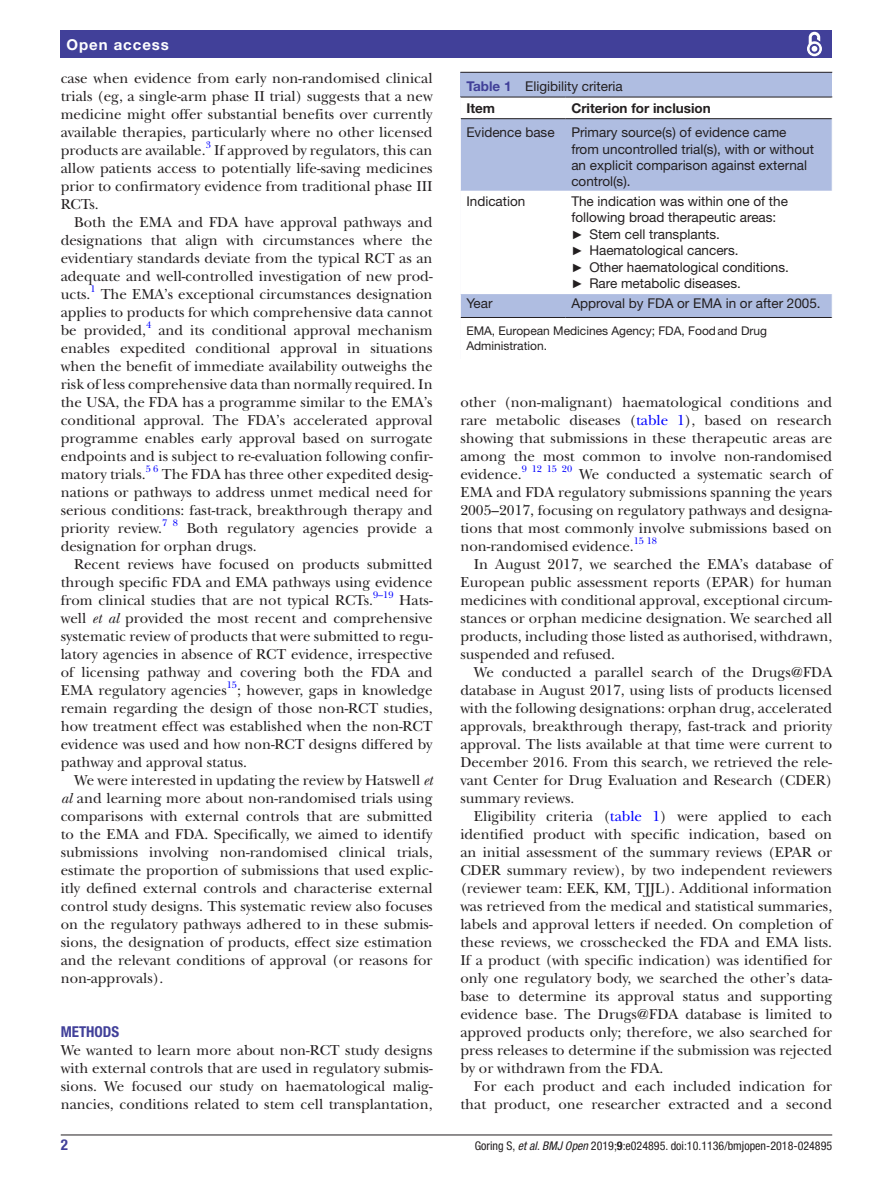
<style>
.page{position:relative;width:893px;height:1191px;background:#fff}
.page>*{position:absolute;margin:0;border:0;box-sizing:border-box;transform-origin:0 0}
.t1{font:15px/18px "New Baskerville";color:#231f20;text-align:justify}
.t2{font:700 15px "Helvetica Neue LT Std";letter-spacing:.065em;color:#fff}
.t3{font:700 condensed 15px "Helvetica Neue LT Std";color:#414099}
.t4{font:13.5px/16.5px "Helvetica Neue LT Std";color:#231f20}
.t5{font:700 13.5px "Helvetica Neue LT Std";color:#231f20}
.t6{font:condensed 12px "Helvetica Neue LT Std";color:#231f20}
.t7{font:12px/15px "Helvetica Neue LT Std";color:#231f20}
.t8{font:9.9px "New Baskerville";color:#00f}
.s1{font-style:italic}
.s2{font-weight:700;color:#414099}
.s3{font-weight:700}
.s4{font-family:"Arial";font-size:12px}
.s5{color:#00f}
</style>
<div class="page">
<hr style="left:61px;top:1134px;width:771px;height:1px;background:#231f20">
<div style="left:61px;top:31px;width:771px;height:27px;background:#414099"></div>
<svg style="left:807px;top:31px;width:15px;height:26px"></svg>
<div style="left:460px;top:73px;width:372px;height:286px;background:#afbde1"></div>
<hr style="left:460px;top:72px;width:372px;height:1px;background:#231f20">
<div style="left:461px;top:98px;width:371px;height:261px;background:#fff"></div>
<svg style="left:461px;top:119px;width:371px;height:198px;fill:#fff"></svg>
<hr style="left:460px;top:97px;width:105px;height:1px;background:#231f20">
<hr style="left:460px;top:118px;width:105px;height:1px;background:#231f20">
<hr style="left:565px;top:97px;width:267px;height:1px;background:#231f20">
<hr style="left:565px;top:118px;width:267px;height:1px;background:#231f20">
<hr style="left:565px;top:317px;width:267px;height:1px;background:#231f20">
<hr style="left:460px;top:317px;width:105px;height:1px;background:#231f20">
<svg style="left:460px;top:97px;width:1px;height:22px"></svg>
<hr style="left:460px;top:119px;width:1px;height:71px;background:#fff">
<hr style="left:460px;top:190px;width:1px;height:104px;background:#fff">
<svg style="left:460px;top:294px;width:1px;height:23px"></svg>
<hr style="left:460px;top:317px;width:1px;height:42px;background:#fff">
<hr style="left:466px;top:349px;width:366px;height:2px;background:#fff">
<p class="t2" style="left:66px;top:35px;width:104px">Open access</p>
<p class="t1" style="left:61px;top:69px;width:373px">case when evidence from early non-randomised clinical trials (eg, a single-arm phase II trial) suggests that a new medicine might offer substantial benefits over currently available therapies, particularly where no other licensed products are available.</p>
<p class="t8" style="left:206px;top:139px;width:7px">3</p>
<p class="t1" style="left:61px;top:141px;width:373px;text-indent:153px">If approved by regulators, this can allow patients access to potentially life-saving medicines prior to confirmatory evidence from traditional phase III RCTs.</p>
<p class="t1" style="left:61px;top:213px;width:373px;text-indent:14px">Both the EMA and FDA have approval pathways and designations that align with circumstances where the evidentiary standards deviate from the typical RCT as an adequate and well-controlled investigation of new prod&shy;ucts.</p>
<p class="t8" style="left:90px;top:283px;width:7px">1</p>
<p class="t1" style="left:61px;top:285px;width:373px;text-indent:40px">The EMA’s exceptional circumstances designation applies to products for which comprehensive data cannot be provided,</p>
<p class="t8" style="left:146px;top:319px;width:7px">4</p>
<p class="t1" style="left:61px;top:321px;width:373px;text-indent:98px">and its conditional approval mechanism enables expedited conditional approval in situations when the benefit of immediate availability outweighs the risk of less comprehensive data than normally required. In the USA, the FDA has a programme similar to the EMA’s conditional approval. The FDA’s accelerated approval programme enables early approval based on surrogate endpoints and is subject to re-evaluation following confir&shy;matory trials.<sup>5</sup> <sup>6</sup> The FDA has three other expedited desig&shy;nations or pathways to address unmet medical need for serious conditions: fast-track, breakthrough therapy and priority review.</p>
<p class="t8" style="left:162px;top:517px;width:18px">7 8</p>
<p class="t1" style="left:61px;top:519px;width:373px;text-indent:126px">Both regulatory agencies provide a designation for orphan drugs.</p>
<p class="t1" style="left:61px;top:555px;width:373px;text-indent:14px">Recent reviews have focused on products submitted through specific FDA and EMA pathways using evidence from clinical studies that are not typical RCTs.</p>
<p class="t8" style="left:373px;top:589px;width:22px">9–19</p>
<p class="t1" style="left:61px;top:591px;width:373px;text-indent:339px">Hats&shy;well <span class="s1">et al</span> provided the most recent and comprehensive systematic review of products that were submitted to regu&shy;latory agencies in absence of RCT evidence, irrespective of licensing pathway and covering both the FDA and EMA regulatory agencies</p>
<p class="t8" style="left:227px;top:679px;width:12px">15</p>
<p class="t1" style="left:61px;top:681px;width:373px;text-indent:176px">; however, gaps in knowledge remain regarding the design of those non-RCT studies, how treatment effect was established when the non-RCT evidence was used and how non-RCT designs differed by pathway and approval status.</p>
<p class="t1" style="left:61px;top:771px;width:373px;text-indent:13px">We were interested in updating the review by Hatswell <span class="s1">et al</span> and learning more about non-randomised trials using comparisons with external controls that are submitted to the EMA and FDA. Specifically, we aimed to identify submissions involving non-randomised clinical trials, estimate the proportion of submissions that used explic&shy;itly defined external controls and characterise external control study designs. This systematic review also focuses on the regulatory pathways adhered to in these submis&shy;sions, the designation of products, effect size estimation and the relevant conditions of approval (or reasons for non-approvals).</p>
<p class="t3" style="left:61px;top:1023px;width:60px">METHODS</p>
<p class="t1" style="left:61px;top:1041px;width:373px">We wanted to learn more about non-RCT study designs with external controls that are used in regulatory submis&shy;sions. We focused our study on haematological malig&shy;nancies, conditions related to stem cell transplantation,</p>
<p class="t4" style="left:466px;top:75px;width:158px;line-height:22px"><span class="s2">Table 1</span> Eligibility criteria<br><span class="s3">Item</span></p>
<p class="t5" style="left:571px;top:99px;width:141px">Criterion for inclusion</p>
<p class="t4" style="left:571px;top:124px;width:244px;text-indent:-105px">Evidence base Primary source(s) of evidence came from uncontrolled trial(s), with or without an explicit comparison against external control(s).</p>
<p class="t4" style="left:466px;top:193px;width:61px">Indication</p>
<p class="t4" style="left:571px;top:193px;width:219px">The indication was within one of the following broad therapeutic areas: <span class="s4">►</span> Stem cell transplants.<br><span class="s4">►</span> Haematological cancers.<br><span class="s4">►</span> Other haematological conditions. <span class="s4">►</span> Rare metabolic diseases.</p>
<p class="t4" style="left:466px;top:295px;width:28px">Year</p>
<p class="t4" style="left:571px;top:295px;width:251px">Approval by FDA or EMA in or after 2005.</p>
<p class="t7" style="left:466px;top:323px;width:302px">EMA, European Medicines Agency; FDA, Foodand Drug<br>Administration.</p>
<p class="t1" style="left:460px;top:393px;width:373px">other (non-malignant) haematological conditions and rare metabolic diseases (<span class="s5">table 1</span>), based on research showing that submissions in these therapeutic areas are among the most common to involve non-randomised evidence.<sup>9</sup> <sup>12</sup> <sup>15</sup> <sup>20</sup></p>
<p class="t1" style="left:460px;top:465px;width:373px;text-indent:119px">We conducted a systematic search of EMA and FDA regulatory submissions spanning the years 2005–2017, focusing on regulatory pathways and designa&shy;tions that most commonly involve submissions based on non-randomised evidence.</p>
<p class="t8" style="left:634px;top:535px;width:25px">15 18</p>
<p class="t1" style="left:460px;top:555px;width:373px;text-indent:14px">In August 2017, we searched the EMA’s database of European public assessment reports (EPAR) for human medicines with conditional approval, exceptional circum&shy;stances or orphan medicine designation. We searched all products, including those listed as authorised, withdrawn, suspended and refused.</p>
<p class="t1" style="left:460px;top:663px;width:373px;text-indent:14px">We conducted a parallel search of the Drugs@FDA database in August 2017, using lists of products licensed with the following designations: orphan drug, accelerated approvals, breakthrough therapy, fast-track and priority approval. The lists available at that time were current to December 2016. From this search, we retrieved the rele&shy;vant Center for Drug Evaluation and Research (CDER) summary reviews.</p>
<p class="t1" style="left:460px;top:807px;width:373px;text-indent:14px">Eligibility criteria (<span class="s5">table 1</span>) were applied to each identified product with specific indication, based on an initial assessment of the summary reviews (EPAR or CDER summary review), by two independent reviewers (reviewer team: EEK, KM, TJJL). Additional information was retrieved from the medical and statistical summaries, labels and approval letters if needed. On completion of these reviews, we crosschecked the FDA and EMA lists.<br>If a product (with specific indication) was identified for only one regulatory body, we searched the other’s data&shy;base to determine its approval status and supporting evidence base. The Drugs@FDA database is limited to approved products only; therefore, we also searched for press releases to determine if the submission was rejected by or withdrawn from the FDA.</p>
<p class="t1" style="left:460px;top:1077px;width:373px;text-align:right">For each product and each included indication for that product, one researcher extracted and a second</p>
<p class="t3" style="left:61px;top:1135px;width:9px">2</p>
<p class="t6" style="left:475px;top:1138px;width:359px">Goring S, <span class="s1">et al</span>. <span class="s1">BMJ Open</span> 2019;<span class="s3">9</span>:e024895. doi:10.1136/bmjopen-2018-024895</p>
</div>
